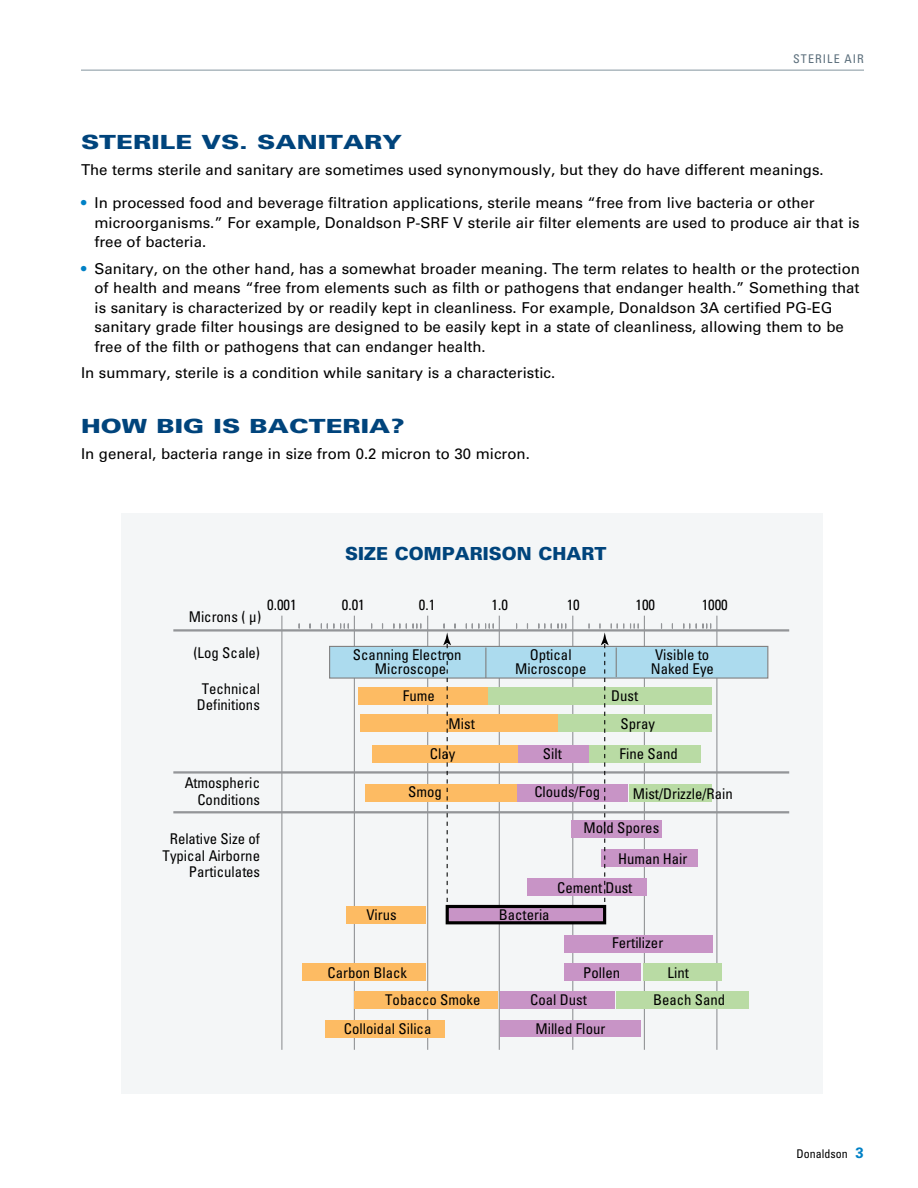
<style>
.page{position:relative;width:918px;height:1188px;background:#fff}
.page>*{position:absolute;margin:0;border:0;box-sizing:border-box;transform-origin:0 0}
.t1{font:900 19.5px "Univers LT Std";color:#00447c;scale:1.3 1}
.t2{font:900 18px "Univers LT Std";color:#00447c}
.t3{font:15px/19.5px "Univers LT Std";color:#000}
.t4{font:condensed 14.85px/16.4px "Univers";color:#000}
.t5{font:condensed 12px "Univers LT Std";letter-spacing:.09em;color:#5c6f7c}
.t6{font:condensed 12px "Univers LT Std";color:#000}
.s1{font-weight:700;color:#0081c6}
.s2{font-weight:700;font-stretch:normal;font-size:15px;color:#0081c6}
</style>
<div class="page">
<hr style="left:81px;top:69px;width:783px;height:2px;background:#adb8bf">
<div style="left:122px;top:513px;width:702px;height:581px;background:#eef1f3"></div>
<hr style="left:354px;top:616px;width:1px;height:434px;background:#939598">
<hr style="left:427px;top:616px;width:1px;height:434px;background:#939598">
<hr style="left:499px;top:616px;width:1px;height:434px;background:#939598">
<hr style="left:572px;top:616px;width:1px;height:434px;background:#939598">
<hr style="left:644px;top:616px;width:1px;height:434px;background:#939598">
<hr style="left:716px;top:616px;width:1px;height:434px;background:#939598">
<div style="left:358px;top:687px;width:130px;height:18px;background:#fdbb63"></div>
<div style="left:360px;top:714px;width:198px;height:17px;background:#fdbb63"></div>
<div style="left:372px;top:745px;width:146px;height:17px;background:#fdbb63"></div>
<div style="left:366px;top:784px;width:151px;height:18px;background:#fdbb63"></div>
<div style="left:346px;top:906px;width:80px;height:18px;background:#fdbb63"></div>
<div style="left:303px;top:963px;width:123px;height:18px;background:#fdbb63"></div>
<div style="left:325px;top:1020px;width:120px;height:18px;background:#fdbb63"></div>
<div style="left:354px;top:992px;width:143px;height:17px;background:#fdbb63"></div>
<div style="left:500px;top:1020px;width:141px;height:17px;background:#c894c6"></div>
<div style="left:500px;top:992px;width:115px;height:17px;background:#c894c6"></div>
<div style="left:564px;top:963px;width:77px;height:18px;background:#c894c6"></div>
<div style="left:564px;top:935px;width:149px;height:17px;background:#c894c6"></div>
<div style="left:446px;top:905px;width:160px;height:19px;background:#c894c6;border:3px solid #000"></div>
<div style="left:528px;top:878px;width:119px;height:18px;background:#c894c6"></div>
<div style="left:602px;top:849px;width:96px;height:18px;background:#c894c6"></div>
<div style="left:571px;top:820px;width:91px;height:18px;background:#c894c6"></div>
<div style="left:517px;top:784px;width:111px;height:18px;background:#c894c6"></div>
<div style="left:629px;top:784px;width:83px;height:18px;background:#b9dba4"></div>
<div style="left:643px;top:963px;width:79px;height:18px;background:#b9dba4"></div>
<div style="left:616px;top:992px;width:132px;height:17px;background:#b9dba4"></div>
<div style="left:518px;top:745px;width:71px;height:17px;background:#c894c6"></div>
<div style="left:590px;top:745px;width:111px;height:17px;background:#b9dba4"></div>
<div style="left:559px;top:714px;width:153px;height:17px;background:#b9dba4"></div>
<div style="left:488px;top:687px;width:224px;height:17px;background:#b9dba4"></div>
<svg style="left:321px;top:624px;width:13px;height:4px"></svg>
<svg style="left:340px;top:624px;width:9px;height:4px"></svg>
<svg style="left:393px;top:624px;width:7px;height:4px"></svg>
<svg style="left:413px;top:624px;width:8px;height:4px"></svg>
<svg style="left:466px;top:624px;width:13px;height:4px"></svg>
<svg style="left:485px;top:624px;width:9px;height:4px"></svg>
<svg style="left:538px;top:624px;width:7px;height:4px"></svg>
<svg style="left:551px;top:624px;width:15px;height:4px"></svg>
<svg style="left:630px;top:624px;width:9px;height:4px"></svg>
<svg style="left:683px;top:624px;width:7px;height:4px"></svg>
<svg style="left:696px;top:624px;width:15px;height:4px"></svg>
<hr style="left:173px;top:771px;width:616px;height:3px;background:#939598">
<hr style="left:173px;top:811px;width:616px;height:2px;background:#939598">
<hr style="left:173px;top:629px;width:616px;height:3px;background:#939598">
<hr style="left:281px;top:616px;width:1px;height:434px;background:#939598">
<div style="left:329px;top:646px;width:439px;height:33px;background:#acdbee;border:1px solid #818181"></div>
<hr style="left:485px;top:648px;width:1px;height:30px;background:#818181">
<svg style="left:599px;top:624px;width:25px;height:286px"></svg>
<svg style="left:443px;top:624px;width:13px;height:286px"></svg>
<p class="t5" style="left:793px;top:51px;width:72px">STERILE AIR</p>
<h1 class="t1" style="left:81px;top:130px;width:249px">STERILE VS. SANITARY</h1>
<p class="t3" style="left:81px;top:160px;width:744px">The terms sterile and sanitary are sometimes used synonymously, but they do have different meanings.</p>
<p class="t3" style="left:94px;top:193px;width:767px;text-indent:-14px"><span class="s1">•</span> In processed food and beverage filtration applications, sterile means “free from live bacteria or other microorganisms.” For example, Donaldson P-SRF V sterile air filter elements are used to produce air that is free of bacteria.</p>
<p class="t3" style="left:94px;top:259px;width:767px;text-indent:-14px"><span class="s1">•</span> Sanitary, on the other hand, has a somewhat broader meaning. The term relates to health or the protection of health and means “free from elements such as filth or pathogens that endanger health.” Something that is sanitary is characterized by or readily kept in cleanliness. For example, Donaldson 3A certified PG-EG sanitary grade filter housings are designed to be easily kept in a state of cleanliness, allowing them to be free of the filth or pathogens that can endanger health.</p>
<p class="t3" style="left:81px;top:363px;width:476px">In summary, sterile is a condition while sanitary is a characteristic.</p>
<h1 class="t1" style="left:81px;top:413px;width:250px">HOW BIG IS BACTERIA?</h1>
<p class="t3" style="left:81px;top:444px;width:450px">In general, bacteria range in size from 0.2 micron to 30 micron.</p>
<p class="t2" style="left:345px;top:542px;width:263px">SIZE COMPARISON CHART</p>
<p class="t4" style="left:267px;top:596px;width:31px">0.001</p>
<p class="t4" style="left:342px;top:596px;width:24px">0.01</p>
<p class="t4" style="left:419px;top:596px;width:18px">0.1</p>
<p class="t4" style="left:492px;top:596px;width:18px">1.0</p>
<p class="t4" style="left:567px;top:596px;width:15px">10</p>
<p class="t4" style="left:636px;top:596px;width:21px">100</p>
<p class="t4" style="left:702px;top:596px;width:27px">1000</p>
<p class="t4" style="left:189px;top:609px;width:74px">Microns ( µ)</p>
<p class="t4" style="left:193px;top:644px;width:68px">(Log Scale)</p>
<p class="t4" style="left:197px;top:680px;width:65px;text-align:center">Technical<br>Definitions</p>
<p class="t4" style="left:185px;top:775px;width:77px;text-align:right">Atmospheric<br>Conditions</p>
<p class="t4" style="left:163px;top:831px;width:99px;text-align:right">Relative Size of<br>Typical Airborne<br>Particulates</p>
<p class="t4" style="left:353px;top:647px;width:110px;line-height:14.2px;text-align:center">Scanning Electron<br>Microscope</p>
<p class="t4" style="left:515px;top:647px;width:73px;line-height:14.2px;text-align:center">Optical<br>Microscope</p>
<p class="t4" style="left:651px;top:647px;width:64px;line-height:14.2px">Visible to<br>Naked Eye</p>
<p class="t4" style="left:403px;top:687px;width:33px">Fume</p>
<p class="t4" style="left:430px;top:708px;width:46px;line-height:30.5px;text-indent:19px">Mist<br>Clay</p>
<p class="t4" style="left:408px;top:783px;width:35px">Smog</p>
<p class="t4" style="left:366px;top:906px;width:32px">Virus</p>
<p class="t4" style="left:611px;top:687px;width:29px">Dust</p>
<p class="t4" style="left:620px;top:715px;width:36px">Spray</p>
<p class="t4" style="left:543px;top:746px;width:20px">Silt</p>
<p class="t4" style="left:620px;top:746px;width:60px">Fine Sand</p>
<p class="t4" style="left:534px;top:783px;width:67px">Clouds/Fog</p>
<p class="t4" style="left:633px;top:785px;width:101px">Mist/Drizzle/Rain</p>
<p class="t4" style="left:584px;top:819px;width:77px">Mold Spores</p>
<p class="t4" style="left:618px;top:850px;width:71px">Human Hair</p>
<p class="t4" style="left:499px;top:906px;width:52px">Bacteria</p>
<p class="t4" style="left:557px;top:879px;width:77px">Cement Dust</p>
<p class="t4" style="left:612px;top:934px;width:52px">Fertilizer</p>
<p class="t4" style="left:328px;top:964px;width:81px">Carbon Black</p>
<p class="t4" style="left:385px;top:992px;width:97px">Tobacco Smoke</p>
<p class="t4" style="left:344px;top:1020px;width:89px">Colloidal Silica</p>
<p class="t4" style="left:535px;top:1020px;width:72px">Milled Flour</p>
<p class="t4" style="left:583px;top:964px;width:39px">Pollen</p>
<p class="t4" style="left:530px;top:992px;width:58px">Coal Dust</p>
<p class="t4" style="left:653px;top:959px;width:73px;line-height:27.3px;text-indent:14px">Lint<br>Beach Sand</p>
<p class="t6" style="left:796px;top:1146px;width:69px">Donaldson <span class="s2">3</span></p>
</div>
